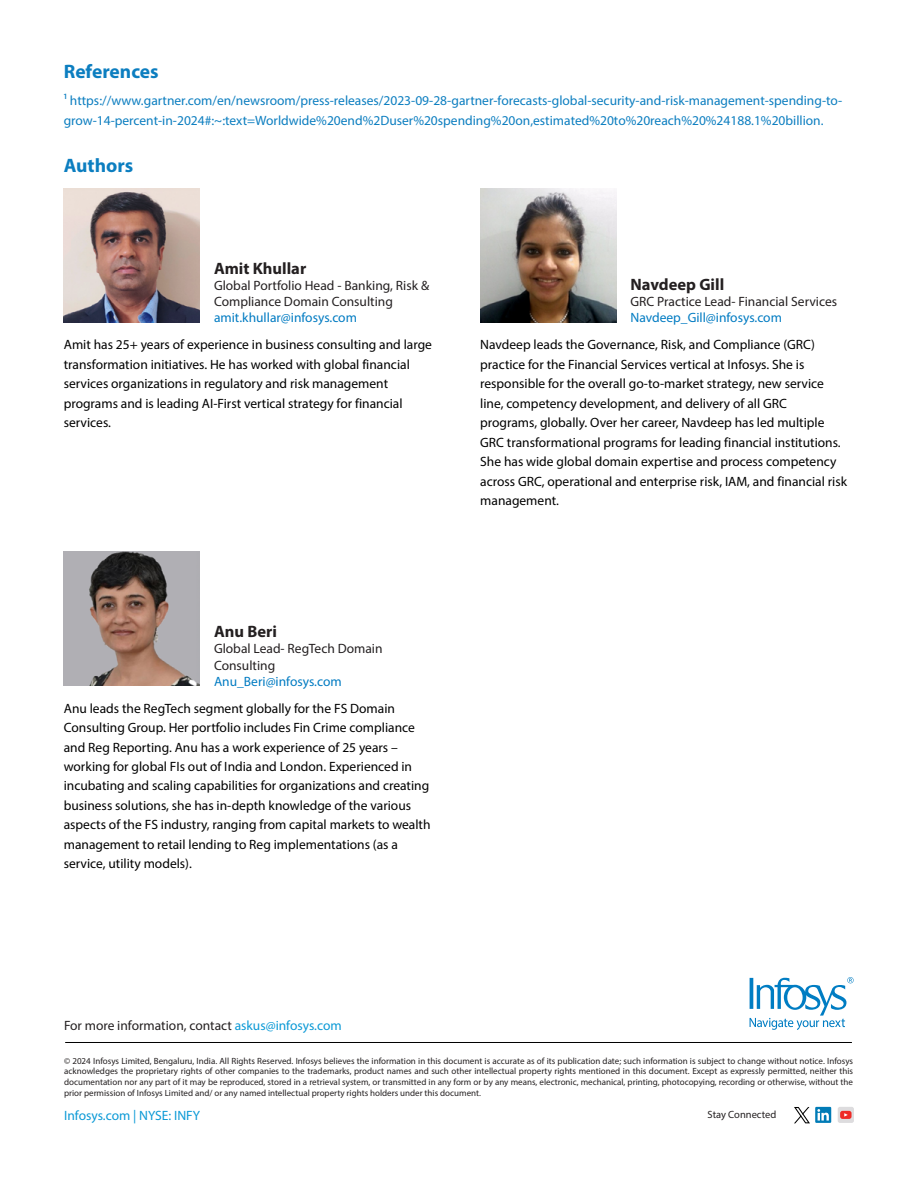
<style>
.page{position:relative;width:918px;height:1188px;background:#fff}
.page>*{position:absolute;margin:0;border:0;box-sizing:border-box;transform-origin:0 0}
.t1{font:700 19.5px "Myriad Pro";color:#0c7ec0}
.t2{font:700 16.5px "Myriad Pro";color:#242021}
.t3{font:13.5px/19.5px "Myriad Pro";color:#000}
.t4{font:13.5px/19.5px "Myriad Pro";color:#0c7ec0}
.t5{font:13.5px/16.2px "Myriad Pro";color:#242021}
.t6{font:13.5px "Myriad Pro";color:#007bc2}
.t7{font:13.5px "Myriad Pro";color:#0a99d6}
.t8{font:10.5px "Myriad Pro";color:#242021}
.t9{font:9px/10.8px "Myriad Pro";color:#242021;text-align:justify}
.s1{color:#0a99d6}
</style>
<div class="page">
<div style="left:815px;top:1107px;width:16px;height:16px;background:#007bb6"></div>
<svg style="left:817px;top:1109px;width:12px;height:12px"></svg>
<div style="left:838px;top:1107px;width:16px;height:16px;background:#dddcde;border-radius:2px"></div>
<div style="left:840px;top:1111px;width:12px;height:8px;background:#ee2a26;border-radius:2px"></div>
<svg style="left:844px;top:1113px;width:4px;height:4px"></svg>
<hr style="left:65px;top:1042px;width:787px;height:1px;background:#000">
<svg style="left:750px;top:977px;width:104px;height:53px"></svg>
<svg style="left:794px;top:1107px;width:16px;height:16px"></svg>
<img style="left:64px;top:188px;width:136px;height:134px">
<img style="left:480px;top:188px;width:136px;height:134px">
<img style="left:64px;top:552px;width:136px;height:134px">
<h1 class="t1" style="left:64px;top:59px;width:96px">References</h1>
<p class="t4" style="left:64px;top:91px;width:780px">1 https://www.gartner.com/en/newsroom/press-releases/2023-09-28-gartner-forecasts-global-security-and-risk-management-spending-to&shy;grow-14-percent-in-2024#:~:text=Worldwide%20end%2Duser%20spending%20on,estimated%20to%20reach%20%24188.1%20billion.</p>
<h1 class="t1" style="left:64px;top:153px;width:71px">Authors</h1>
<p class="t2" style="left:214px;top:257px;width:94px">Amit Khullar</p>
<p class="t5" style="left:214px;top:277px;width:217px">Global Portfolio Head - Banking, Risk &amp;<br>Compliance Domain Consulting</p>
<p class="t6" style="left:214px;top:309px;width:144px">amit.khullar@infosys.com</p>
<p class="t2" style="left:630px;top:274px;width:95px">Navdeep Gill</p>
<p class="t5" style="left:630px;top:293px;width:208px">GRC Practice Lead- Financial Services</p>
<p class="t6" style="left:630px;top:309px;width:153px">Navdeep_Gill@infosys.com</p>
<p class="t3" style="left:64px;top:335px;width:370px">Amit has 25+ years of experience in business consulting and large transformation initiatives. He has worked with global financial services organizations in regulatory and risk management programs and is leading AI-First vertical strategy for financial services.</p>
<p class="t3" style="left:480px;top:335px;width:368px">Navdeep leads the Governance, Risk, and Compliance (GRC) practice for the Financial Services vertical at Infosys. She is responsible for the overall go-to-market strategy, new service line, competency development, and delivery of all GRC programs, globally. Over her career, Navdeep has led multiple GRC transformational programs for leading financial institutions.<br>She has wide global domain expertise and process competency across GRC, operational and enterprise risk, IAM, and financial risk management.</p>
<p class="t2" style="left:214px;top:621px;width:64px">Anu Beri</p>
<p class="t5" style="left:214px;top:641px;width:170px">Global Lead- RegTech Domain<br>Consulting</p>
<p class="t6" style="left:214px;top:673px;width:129px">Anu_Beri@infosys.com</p>
<p class="t3" style="left:64px;top:698px;width:368px">Anu leads the RegTech segment globally for the FS Domain Consulting Group. Her portfolio includes Fin Crime compliance and Reg Reporting. Anu has a work experience of 25 years – working for global FIs out of India and London. Experienced in incubating and scaling capabilities for organizations and creating business solutions, she has in-depth knowledge of the various aspects of the FS industry, ranging from capital markets to wealth management to retail lending to Reg implementations (as a service, utility models).</p>
<p class="t5" style="left:64px;top:1017px;width:279px">For more information, contact <span class="s1">askus@infosys.com</span></p>
<p class="t9" style="left:64px;top:1055px;width:791px">© 2024 Infosys Limited, Bengaluru, India. All Rights Reserved. Infosys believes the information in this document is accurate as of its publication date; such information is subject to change without notice. Infosys acknowledges the proprietary rights of other companies to the trademarks, product names and such other intellectual property rights mentioned in this document. Except as expressly permitted, neither this documentation nor any part of it may be reproduced, stored in a retrieval system, or transmitted in any form or by any means, electronic, mechanical, printing, photocopying, recording or otherwise, without the prior permission of Infosys Limited and/ or any named intellectual property rights holders under this document.</p>
<p class="t7" style="left:64px;top:1107px;width:138px">Infosys.com | NYSE: INFY</p>
<p class="t8" style="left:708px;top:1108px;width:70px">Stay Connected</p>
</div>
